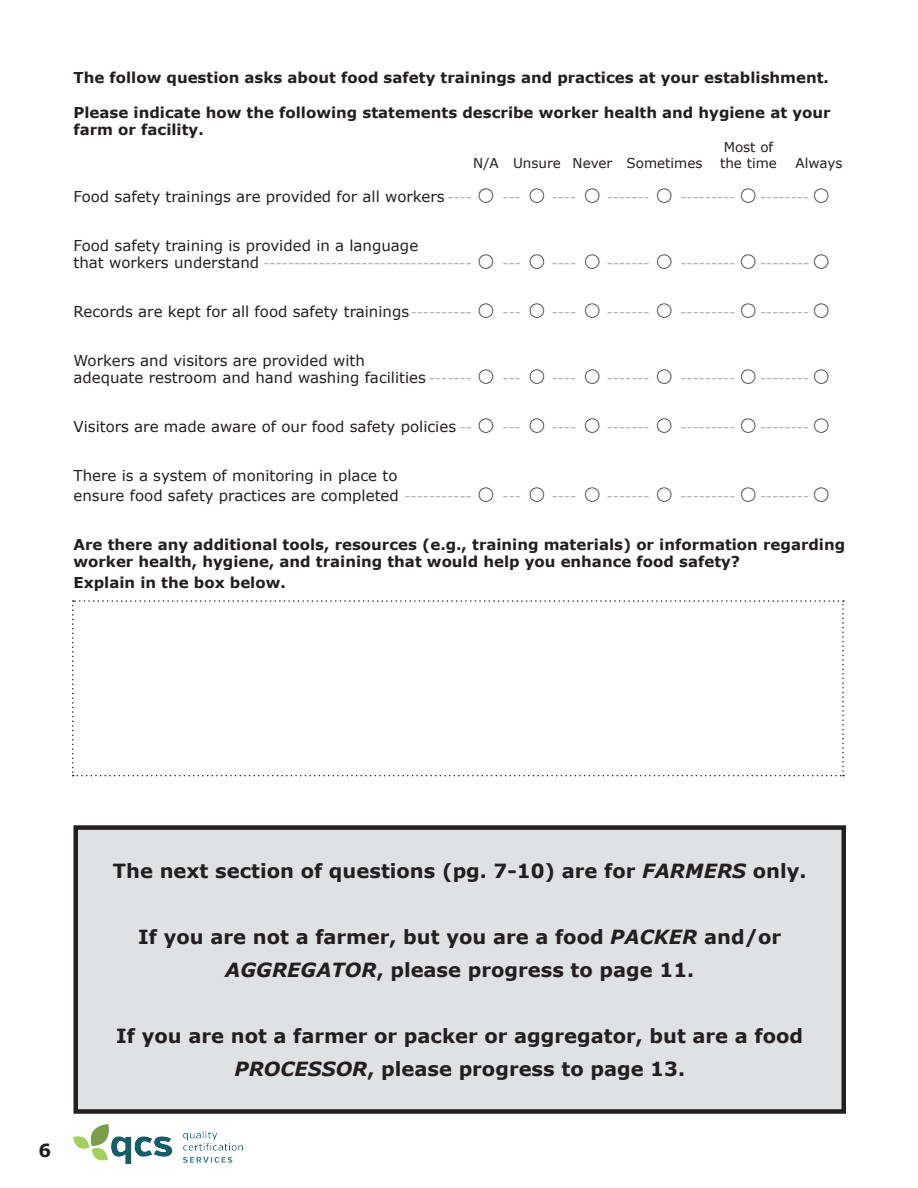
<style>
.page{position:relative;width:918px;height:1188px;background:#fff}
.page>*{position:absolute;margin:0;border:0;box-sizing:border-box;transform-origin:0 0}
.t1{font:700 19.5px/33px "Verdana";color:#231f20;text-align:center}
.t2{font:700 18px "Verdana";color:#231f20}
.t3{font:15px/17.2px "Verdana";color:#231f20}
.t4{font:700 15px/17.2px "Verdana";color:#231f20}
.t5{font:13.5px "Verdana";color:#a8a9ad}
.t6{font:13.5px "Verdana";color:#231f20}
.s1{font-size:13.5px;color:#a8a9ad}
.s2{font-family:"OMR Bubbles L Cextended"}
.s3{font-size:15px;color:#231f20}
.s4{font-family:"OMR Bubbles L Cextended";font-size:15px;color:#231f20}
.s5{font-style:italic}
</style>
<div class="page">
<div style="left:76px;top:828px;width:768px;height:284px;background:#e0e1e3"></div>
<div style="left:74px;top:825px;width:772px;height:289px;border:4px solid #231f20"></div>
<svg style="left:72px;top:600px;width:772px;height:176px"></svg>
<img style="left:73px;top:1124px;width:170px;height:40px">
<p class="t4" style="left:74px;top:69px;width:757px">The follow question asks about food safety trainings and practices at your establishment.</p>
<p class="t4" style="left:74px;top:104px;width:759px">Please indicate how the following statements describe worker health and hygiene at your farm or facility.</p>
<p class="t6" style="left:724px;top:138px;width:51px">Most of</p>
<p class="t6" style="left:473px;top:154px;width:231px">N/A Unsure Never Sometimes</p>
<p class="t6" style="left:720px;top:154px;width:58px">the time</p>
<p class="t6" style="left:796px;top:154px;width:48px">Always</p>
<p class="t3" style="left:74px;top:188px;width:756px">Food safety trainings are provided for all workers <span class="s1">----</span> <span class="s2">`</span> <span class="s1">---</span> <span class="s2">`</span> <span class="s1">----</span> <span class="s2">`</span> <span class="s1">-------</span> <span class="s2">`</span> <span class="s1">---------</span> <span class="s2">`</span> <span class="s1">--------</span> <span class="s2">`</span></p>
<p class="t3" style="left:74px;top:237px;width:346px">Food safety training is provided in a language</p>
<p class="t5" style="left:74px;top:254px;width:756px"><span class="s3">that workers understand</span> ---------------------------------- <span class="s4">`</span> --- <span class="s4">`</span> ---- <span class="s4">`</span> ------- <span class="s4">`</span> --------- <span class="s4">`</span> -------- <span class="s4">`</span></p>
<p class="t5" style="left:74px;top:303px;width:756px"><span class="s3">Records are kept for all food safety trainings</span>---------- <span class="s4">`</span> --- <span class="s4">`</span> ---- <span class="s4">`</span> ------- <span class="s4">`</span> --------- <span class="s4">`</span> -------- <span class="s4">`</span></p>
<p class="t3" style="left:74px;top:352px;width:756px">Workers and visitors are provided with<br>adequate restroom and hand washing facilities <span class="s1">-------</span> <span class="s2">`</span> <span class="s1">---</span> <span class="s2">`</span> <span class="s1">----</span> <span class="s2">`</span> <span class="s1">-------</span> <span class="s2">`</span> <span class="s1">---------</span> <span class="s2">`</span> <span class="s1">--------</span> <span class="s2">`</span></p>
<p class="t3" style="left:74px;top:418px;width:756px">Visitors are made aware of our food safety policies <span class="s1">--</span> <span class="s2">`</span> <span class="s1">---</span> <span class="s2">`</span> <span class="s1">----</span> <span class="s2">`</span> <span class="s1">-------</span> <span class="s2">`</span> <span class="s1">---------</span> <span class="s2">`</span> <span class="s1">--------</span> <span class="s2">`</span></p>
<p class="t3" style="left:74px;top:467px;width:326px">There is a system of monitoring in place to</p>
<p class="t5" style="left:74px;top:487px;width:756px"><span class="s3">ensure food safety practices are completed</span> ----------- <span class="s4">`</span> --- <span class="s4">`</span> ---- <span class="s4">`</span> ------- <span class="s4">`</span> --------- <span class="s4">`</span> -------- <span class="s4">`</span></p>
<p class="t4" style="left:74px;top:536px;width:773px">Are there any additional tools, resources (e.g., training materials) or information regarding worker health, hygiene, and training that would help you enhance food safety?</p>
<p class="t4" style="left:74px;top:574px;width:214px">Explain in the box below.</p>
<p class="t2" style="left:39px;top:1137px;width:14px">6</p>
<h1 class="t1" style="left:113px;top:854px;width:695px">The next section of questions (pg. 7-10) are for <span class="s5">FARMERS</span> only.</h1>
<h1 class="t1" style="left:138px;top:920px;width:644px">If you are not a farmer, but you are a food <span class="s5">PACKER</span> and/or<br><span class="s5">AGGREGATOR</span>, please progress to page 11.</h1>
<h1 class="t1" style="left:116px;top:1019px;width:689px">If you are not a farmer or packer or aggregator, but are a food<br><span class="s5">PROCESSOR</span>, please progress to page 13.</h1>
</div>
